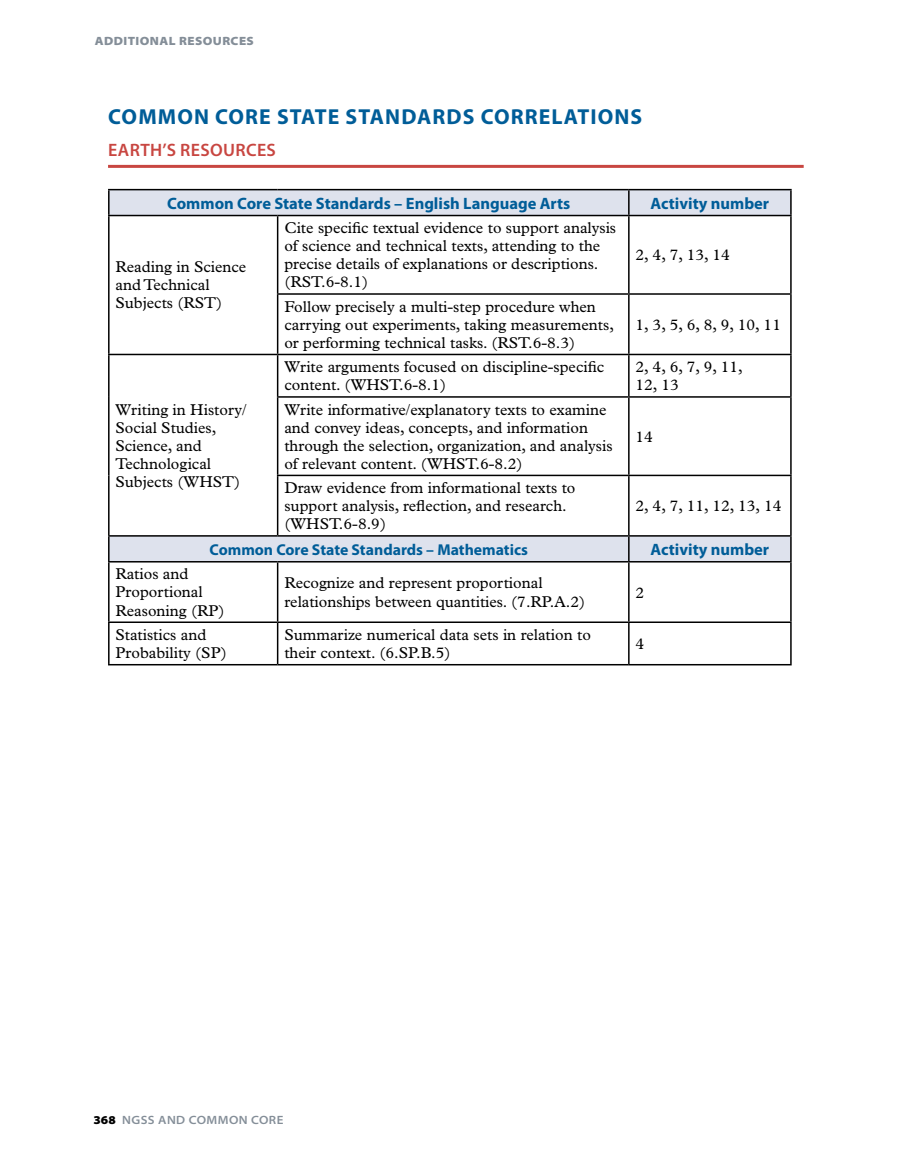
<style>
.page{position:relative;width:905px;height:1175px;background:#fff}
.page>*{position:absolute;margin:0;border:0;box-sizing:border-box;transform-origin:0 0}
.t1{font:700 21.75px "Myriad Pro";letter-spacing:.05em;color:#005d98}
.t2{font:600 18px "Myriad Pro";letter-spacing:.02em;color:#c84641}
.t3{font:700 16.5px "Myriad Pro";color:#005d98}
.t4{font:15.75px/18px "Plantin Std";color:#000}
.t5{font:700 15.75px "Myriad Pro";color:#005d98}
.t6{font:600 semi-expanded 12px "Myriad Pro";letter-spacing:.035em;color:#848e98}
.t7{font:900 semi-expanded 12px "Myriad Pro";letter-spacing:.035em;color:#848e98}
.s1{font-weight:900;color:#000}
</style>
<div class="page">
<hr style="left:108px;top:165px;width:695px;height:3px;background:#c84641">
<svg style="left:110px;top:190px;width:680px;height:371px"></svg>
<hr style="left:108px;top:189px;width:170px;height:1px;background:#000">
<hr style="left:108px;top:190px;width:2px;height:25px;background:#000">
<hr style="left:278px;top:189px;width:350px;height:1px;background:#000">
<hr style="left:628px;top:189px;width:163px;height:1px;background:#000">
<svg style="left:628px;top:190px;width:1px;height:25px"></svg>
<svg style="left:790px;top:190px;width:1px;height:25px"></svg>
<hr style="left:108px;top:215px;width:170px;height:1px;background:#000">
<hr style="left:108px;top:216px;width:2px;height:78px;background:#000">
<hr style="left:278px;top:215px;width:350px;height:1px;background:#000">
<hr style="left:277px;top:216px;width:1px;height:77px;background:#000">
<hr style="left:628px;top:215px;width:163px;height:1px;background:#000">
<hr style="left:628px;top:216px;width:1px;height:77px;background:#000">
<hr style="left:790px;top:216px;width:1px;height:77px;background:#000">
<hr style="left:108px;top:294px;width:2px;height:60px;background:#000">
<hr style="left:277px;top:293px;width:351px;height:2px;background:#000">
<hr style="left:277px;top:295px;width:1px;height:59px;background:#000">
<hr style="left:628px;top:293px;width:163px;height:2px;background:#000">
<hr style="left:628px;top:295px;width:1px;height:59px;background:#000">
<hr style="left:790px;top:295px;width:1px;height:59px;background:#000">
<hr style="left:108px;top:354px;width:170px;height:1px;background:#000">
<hr style="left:108px;top:355px;width:2px;height:42px;background:#000">
<hr style="left:278px;top:354px;width:350px;height:1px;background:#000">
<hr style="left:277px;top:355px;width:1px;height:41px;background:#000">
<hr style="left:628px;top:354px;width:163px;height:1px;background:#000">
<hr style="left:628px;top:355px;width:1px;height:41px;background:#000">
<hr style="left:790px;top:355px;width:1px;height:41px;background:#000">
<hr style="left:108px;top:397px;width:2px;height:78px;background:#000">
<hr style="left:277px;top:396px;width:351px;height:2px;background:#000">
<hr style="left:277px;top:398px;width:1px;height:76px;background:#000">
<hr style="left:628px;top:396px;width:163px;height:2px;background:#000">
<hr style="left:628px;top:398px;width:1px;height:76px;background:#000">
<hr style="left:790px;top:398px;width:1px;height:76px;background:#000">
<hr style="left:108px;top:475px;width:2px;height:60px;background:#000">
<hr style="left:277px;top:474px;width:351px;height:2px;background:#000">
<hr style="left:277px;top:476px;width:1px;height:59px;background:#000">
<hr style="left:628px;top:474px;width:163px;height:2px;background:#000">
<hr style="left:628px;top:476px;width:1px;height:59px;background:#000">
<hr style="left:790px;top:476px;width:1px;height:59px;background:#000">
<hr style="left:108px;top:535px;width:170px;height:1px;background:#000">
<hr style="left:108px;top:536px;width:2px;height:25px;background:#000">
<hr style="left:278px;top:535px;width:350px;height:1px;background:#000">
<hr style="left:628px;top:535px;width:163px;height:1px;background:#000">
<svg style="left:628px;top:536px;width:1px;height:25px"></svg>
<svg style="left:790px;top:536px;width:1px;height:25px"></svg>
<hr style="left:108px;top:561px;width:170px;height:1px;background:#000">
<hr style="left:108px;top:562px;width:2px;height:59px;background:#000">
<hr style="left:278px;top:561px;width:350px;height:1px;background:#000">
<hr style="left:277px;top:562px;width:1px;height:59px;background:#000">
<hr style="left:628px;top:561px;width:163px;height:1px;background:#000">
<hr style="left:628px;top:562px;width:1px;height:59px;background:#000">
<hr style="left:790px;top:562px;width:1px;height:59px;background:#000">
<hr style="left:108px;top:621px;width:170px;height:2px;background:#000">
<hr style="left:108px;top:623px;width:2px;height:41px;background:#000">
<hr style="left:278px;top:621px;width:350px;height:2px;background:#000">
<hr style="left:277px;top:623px;width:1px;height:41px;background:#000">
<hr style="left:628px;top:621px;width:163px;height:2px;background:#000">
<hr style="left:628px;top:623px;width:1px;height:41px;background:#000">
<hr style="left:790px;top:623px;width:1px;height:41px;background:#000">
<hr style="left:108px;top:664px;width:170px;height:1px;background:#000">
<hr style="left:278px;top:664px;width:350px;height:1px;background:#000">
<hr style="left:628px;top:664px;width:163px;height:1px;background:#000">
<p class="t7" style="left:95px;top:34px;width:161px">ADDITIONAL RESOURCES</p>
<h1 class="t1" style="left:108px;top:105px;width:535px">COMMON CORE STATE STANDARDS CORRELATIONS</h1>
<p class="t2" style="left:108px;top:140px;width:169px">EARTH’S RESOURCES</p>
<p class="t3" style="left:167px;top:194px;width:404px">Common Core State Standards – English Language Arts</p>
<p class="t3" style="left:650px;top:194px;width:120px">Activity number</p>
<p class="t4" style="left:116px;top:258px;width:132px">Reading in Science and Technical<br>Subjects (RST)</p>
<p class="t4" style="left:116px;top:400px;width:132px">Writing in History/<br>Social Studies,<br>Science, and<br>Technological<br>Subjects (WHST)</p>
<p class="t4" style="left:284px;top:219px;width:333px">Cite specific textual evidence to support analysis of science and technical texts, attending to the precise details of explanations or descriptions. (RST.6-8.1)</p>
<p class="t4" style="left:284px;top:297px;width:331px">Follow precisely a multi-step procedure when carrying out experiments, taking measurements, or performing technical tasks. (RST.6-8.3)</p>
<p class="t4" style="left:635px;top:246px;width:96px">2, 4, 7, 13, 14</p>
<p class="t4" style="left:635px;top:315px;width:147px">1, 3, 5, 6, 8, 9, 10, 11</p>
<p class="t4" style="left:284px;top:358px;width:321px">Write arguments focused on discipline-specific content. (WHST.6-8.1)</p>
<p class="t4" style="left:635px;top:358px;width:109px">2, 4, 6, 7, 9, 11,<br>12, 13</p>
<p class="t4" style="left:284px;top:400px;width:330px">Write informative/explanatory texts to examine and convey ideas, concepts, and information through the selection, organization, and analysis of relevant content. (WHST.6-8.2)</p>
<p class="t4" style="left:635px;top:427px;width:19px">14</p>
<p class="t4" style="left:284px;top:479px;width:292px">Draw evidence from informational texts to support analysis, reflection, and research. (WHST.6-8.9)</p>
<p class="t4" style="left:635px;top:497px;width:147px">2, 4, 7, 11, 12, 13, 14</p>
<p class="t5" style="left:210px;top:540px;width:320px">Common Core State Standards – Mathematics</p>
<p class="t3" style="left:650px;top:540px;width:120px">Activity number</p>
<p class="t4" style="left:116px;top:565px;width:111px">Ratios and<br>Proportional<br>Reasoning (RP)</p>
<p class="t4" style="left:284px;top:574px;width:302px">Recognize and represent proportional relationships between quantities. (7.RP.A.2)</p>
<p class="t4" style="left:635px;top:583px;width:10px">2</p>
<p class="t4" style="left:116px;top:626px;width:113px">Statistics and<br>Probability (SP)</p>
<p class="t4" style="left:284px;top:626px;width:308px">Summarize numerical data sets in relation to their context. (6.SP.B.5)</p>
<p class="t4" style="left:635px;top:635px;width:10px">4</p>
<p class="t6" style="left:93px;top:1113px;width:192px"><span class="s1">368</span> NGSS AND COMMON CORE</p>
</div>
